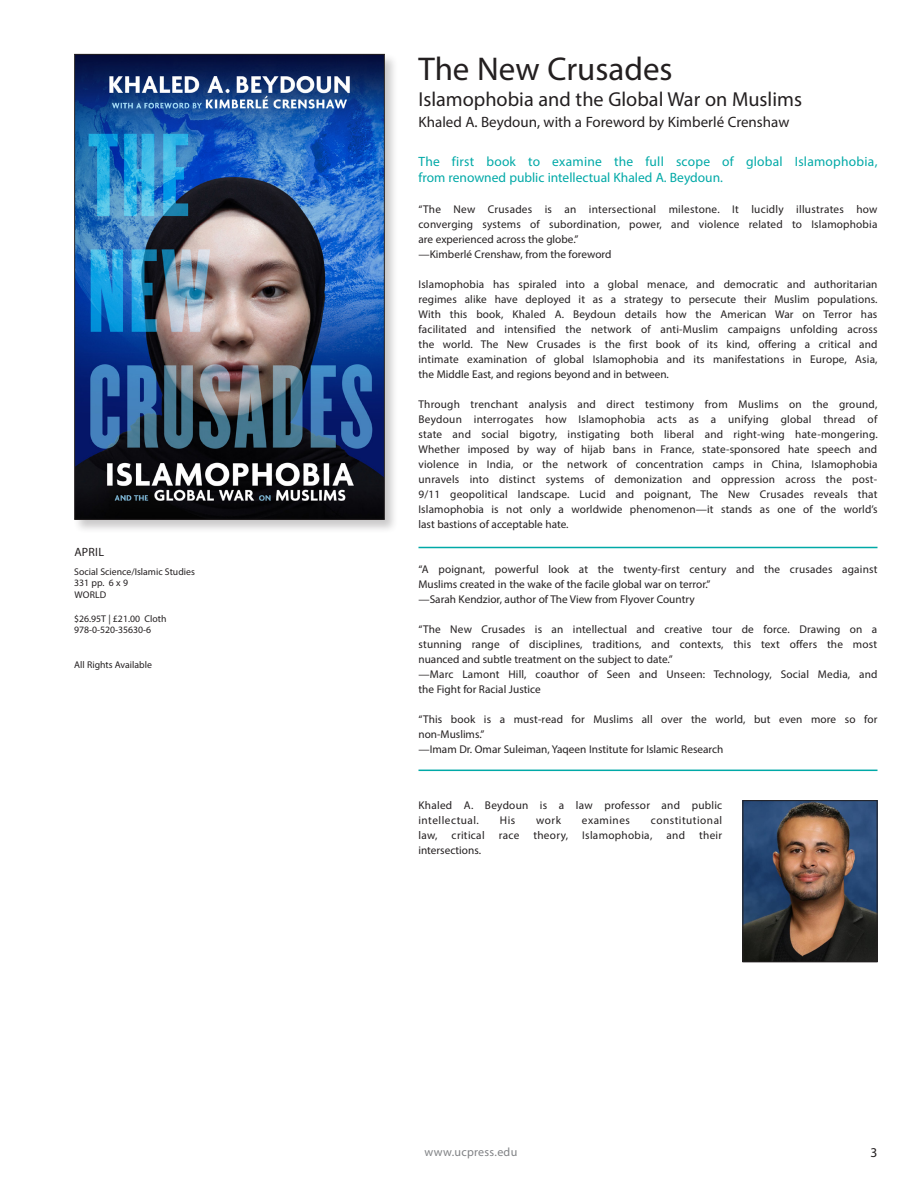
<style>
.page{position:relative;width:918px;height:1188px;background:#fff}
.page>*{position:absolute;margin:0;border:0;box-sizing:border-box;transform-origin:0 0}
.author_bio{font:33px "Myriad Pro";color:#231f20}
.author_bio-2{font:20.25px "Myriad Pro";color:#231f20}
.author_bio-3{font:15px "Myriad Pro";color:#231f20}
.author_bio-4{font:13.5px/16.2px "Myriad Pro";letter-spacing:.015em;color:#00a9a7}
.t1{font:13.5px "Myriad Pro";color:#231f20}
.t2{font:12px "Myriad Pro";letter-spacing:.025em;color:#808285}
.author_bio-5{font:12px "Myriad Pro";letter-spacing:.02em;color:#231f20}
.author_bio-6{font:11.25px/15px "Myriad Pro";letter-spacing:.005em;color:#231f20}
.author_bio-7{font:11.25px "Myriad Pro";letter-spacing:.045em;color:#231f20}
.author_bio-8{font:11.25px "Myriad Pro";letter-spacing:.025em;color:#231f20}
.author_bio-9{font:11.25px "Myriad Pro";letter-spacing:.03em;color:#231f20}
.author_bio-10{font:9.75px "Myriad Pro";color:#231f20}
</style>
<div class="page">
<img style="left:744px;top:802px;width:132px;height:158px">
<div style="left:742px;top:800px;width:136px;height:162px;border:1px solid #231f20"></div>
<div style="left:73px;top:53px;width:326px;height:481px;background:#231f20;opacity:.24"></div>
<img style="left:76px;top:56px;width:307px;height:462px">
<div style="left:74px;top:54px;width:311px;height:466px;border:1px solid #231f20"></div>
<hr style="left:418px;top:547px;width:460px;height:1px;background:#00a9a7">
<hr style="left:418px;top:770px;width:460px;height:1px;background:#00a9a7">
<p class="author_bio-5" style="left:74px;top:545px;width:31px">APRIL</p>
<p class="author_bio-10" style="left:74px;top:566px;width:122px">Social Science/Islamic Studies</p>
<p class="author_bio-10" style="left:74px;top:577px;width:55px">331 pp. 6 x 9</p>
<p class="author_bio-10" style="left:74px;top:589px;width:34px">WORLD</p>
<p class="author_bio-10" style="left:74px;top:612px;width:94px">$26.95T | £21.00 Cloth</p>
<p class="author_bio-10" style="left:74px;top:624px;width:78px">978-0-520-35630-6</p>
<p class="author_bio-10" style="left:74px;top:659px;width:79px">All Rights Available</p>
<p class="author_bio" style="left:418px;top:49px;width:256px">The New Crusades</p>
<p class="author_bio-2" style="left:418px;top:87px;width:385px">Islamophobia and the Global War on Muslims</p>
<p class="author_bio-3" style="left:418px;top:113px;width:372px">Khaled A. Beydoun, with a Foreword by Kimberlé Crenshaw</p>
<p class="author_bio-4" style="left:418px;top:153px;width:460px">The first book to examine the full scope of global Islamophobia, from renowned public intellectual Khaled A. Beydoun.</p>
<p class="author_bio-6" style="left:418px;top:202px;width:461px;text-align:justify">“The New Crusades is an intersectional milestone. It lucidly illustrates how converging systems of subordination, power, and violence related to Islamophobia are experienced across the globe.”</p>
<p class="author_bio-6" style="left:418px;top:247px;width:194px">—Kimberlé Crenshaw, from the foreword</p>
<p class="author_bio-6" style="left:418px;top:277px;width:461px;text-align:justify">Islamophobia has spiraled into a global menace, and democratic and authoritarian regimes alike have deployed it as a strategy to persecute their Muslim populations.<br>With this book, Khaled A. Beydoun details how the American War on Terror has facilitated and intensified the network of anti-Muslim campaigns unfolding across the world. The New Crusades is the first book of its kind, offering a critical and intimate examination of global Islamophobia and its manifestations in Europe, Asia, the Middle East, and regions beyond and in between.</p>
<p class="author_bio-6" style="left:418px;top:397px;width:461px;text-align:justify">Through trenchant analysis and direct testimony from Muslims on the ground, Beydoun interrogates how Islamophobia acts as a unifying global thread of state and social bigotry, instigating both liberal and right-wing hate-mongering.<br>Whether imposed by way of hijab bans in France, state-sponsored hate speech and violence in India, or the network of concentration camps in China, Islamophobia unravels into distinct systems of demonization and oppression across the post-9/11 geopolitical landscape. Lucid and poignant, The New Crusades reveals that Islamophobia is not only a worldwide phenomenon—it stands as one of the world’s last bastions of acceptable hate.</p>
<p class="author_bio-6" style="left:418px;top:562px;width:461px">“A poignant, powerful look at the twenty-first century and the crusades against<br>Muslims created in the wake of the facile global war on terror.”</p>
<p class="author_bio-6" style="left:418px;top:592px;width:278px">—Sarah Kendzior, author of The View from Flyover Country</p>
<p class="author_bio-6" style="left:418px;top:622px;width:460px;text-align:justify">“The New Crusades is an intellectual and creative tour de force. Drawing on a stunning range of disciplines, traditions, and contexts, this text offers the most nuanced and subtle treatment on the subject to date.”</p>
<p class="author_bio-6" style="left:418px;top:667px;width:460px">—Marc Lamont Hill, coauthor of Seen and Unseen: Technology, Social Media, and the Fight for Racial Justice</p>
<p class="author_bio-6" style="left:418px;top:712px;width:460px">“This book is a must-read for Muslims all over the world, but even more so for non-Muslims.”</p>
<p class="author_bio-6" style="left:418px;top:742px;width:306px">—Imam Dr. Omar Suleiman, Yaqeen Institute for Islamic Research</p>
<p class="author_bio-6" style="left:418px;top:798px;width:305px">Khaled A. Beydoun is a law professor and public intellectual.</p>
<p class="author_bio-6" style="left:500px;top:813px;width:17px">His</p>
<p class="author_bio-6" style="left:536px;top:813px;width:26px">work</p>
<p class="author_bio-7" style="left:582px;top:814px;width:50px">examines</p>
<p class="author_bio-7" style="left:651px;top:814px;width:73px">constitutional</p>
<p class="author_bio-6" style="left:418px;top:828px;width:21px">law,</p>
<p class="author_bio-9" style="left:452px;top:829px;width:35px">critical</p>
<p class="author_bio-6" style="left:499px;top:828px;width:22px">race</p>
<p class="author_bio-6" style="left:533px;top:828px;width:36px">theory,</p>
<p class="author_bio-8" style="left:582px;top:829px;width:72px">Islamophobia,</p>
<p class="author_bio-6" style="left:666px;top:828px;width:20px">and</p>
<p class="author_bio-6" style="left:699px;top:828px;width:25px">their</p>
<p class="author_bio-6" style="left:418px;top:843px;width:64px">intersections.</p>
<p class="t2" style="left:424px;top:1145px;width:94px">www.ucpress.edu</p>
<p class="t1" style="left:871px;top:1144px;width:8px">3</p>
</div>
